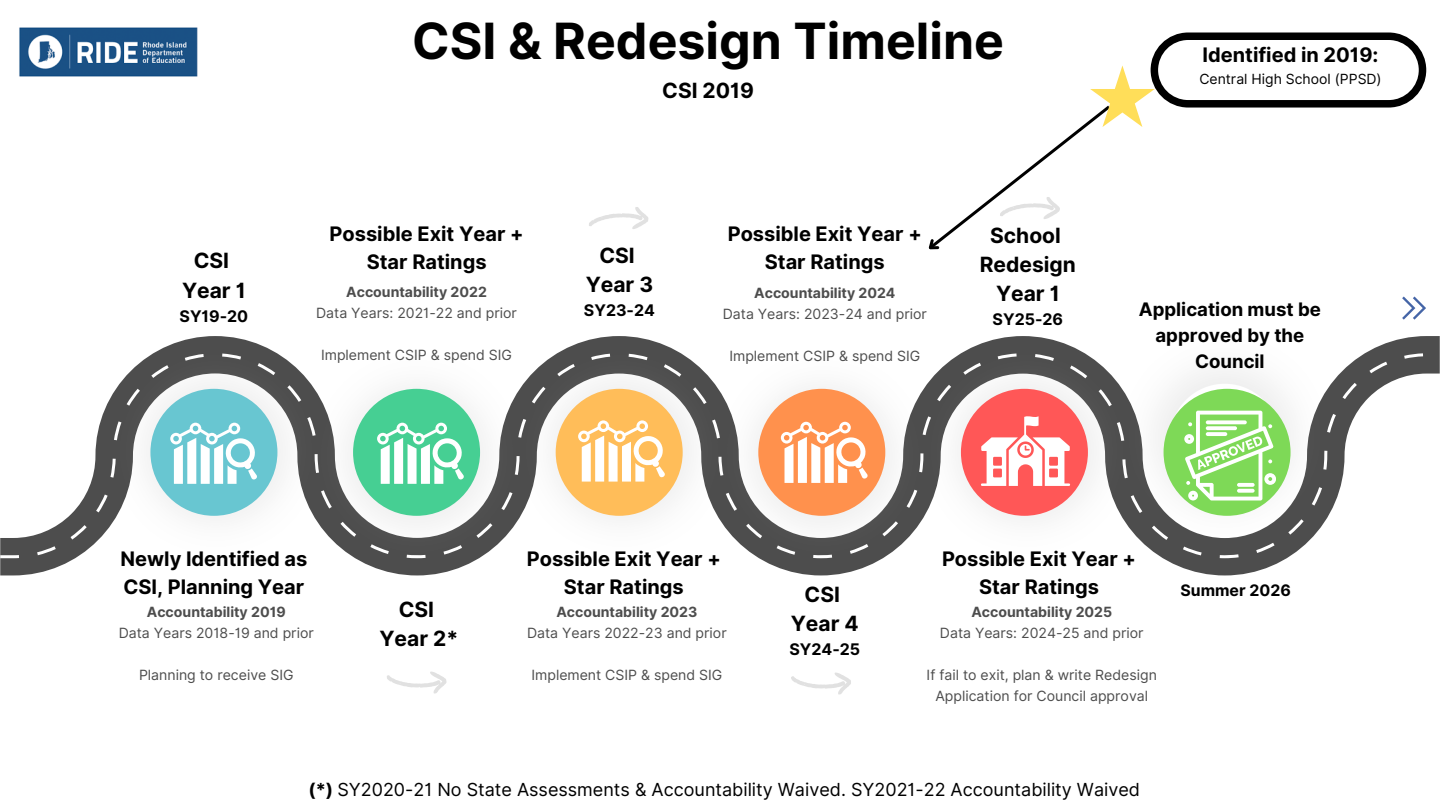
<style>
.page{position:relative;width:1440px;height:810px;background:#fff}
.page>*{position:absolute;margin:0;border:0;box-sizing:border-box;transform-origin:0 0}
.t1{font:700 50px "Inter";color:#000}
.t2{font:700 21px/29.2px "Inter";color:#000;text-align:center}
.t3{font:700 20px/27.8px "Inter";color:#000;text-align:center}
.t4{font:700 18.6px/25.8px "Inter";color:#000;text-align:center}
.t5{font:18px "Inter";color:#000}
.t6{font:700 16px "Inter";color:#000}
.t7{font:700 15.8px "Inter";color:#000}
.t8{font:14.1px/21px "Inter";color:#4d4d4d;text-align:center}
.t9{font:700 14.1px "Inter";color:#4d4d4d}
.t10{font:14px "Inter";color:#000}
.s1{font-weight:700}
</style>
<div class="page">
<svg style="left:0;top:336px;width:1440px;height:239px"></svg>
<svg style="left:0;top:353px;width:1423px;height:205px"></svg>
<img style="left:1122px;top:336px;width:205px;height:205px">
<img style="left:925px;top:349px;width:205px;height:204px">
<img style="left:315px;top:353px;width:205px;height:205px">
<img style="left:721px;top:353px;width:204px;height:205px">
<img style="left:114px;top:349px;width:205px;height:204px">
<img style="left:520px;top:349px;width:204px;height:204px">
<div style="left:353px;top:389px;width:127px;height:127px;background:#46cf93;border-radius:50%"></div>
<div style="left:150px;top:389px;width:127px;height:127px;background:#68c6d1;border-radius:50%"></div>
<div style="left:556px;top:389px;width:127px;height:127px;background:#ffbd59;border-radius:50%"></div>
<div style="left:758px;top:389px;width:127px;height:127px;background:#ff914d;border-radius:50%"></div>
<div style="left:961px;top:389px;width:127px;height:127px;background:#ff5757;border-radius:50%"></div>
<div style="left:1164px;top:389px;width:127px;height:127px;background:#7ed957;border-radius:50%"></div>
<svg style="left:387px;top:671px;width:60px;height:23px"></svg>
<svg style="left:791px;top:672px;width:60px;height:23px"></svg>
<svg style="left:589px;top:207px;width:60px;height:22px"></svg>
<svg style="left:1402px;top:297px;width:24px;height:23px"></svg>
<svg style="left:162px;top:397px;width:109px;height:109px"></svg>
<svg style="left:567px;top:397px;width:109px;height:109px"></svg>
<svg style="left:973px;top:397px;width:109px;height:109px"></svg>
<svg style="left:1170px;top:384px;width:109px;height:117px"></svg>
<svg style="left:1237px;top:489px;width:18px;height:4px"></svg>
<svg style="left:1237px;top:483px;width:18px;height:4px"></svg>
<svg style="left:363px;top:401px;width:109px;height:109px"></svg>
<svg style="left:768px;top:401px;width:109px;height:109px"></svg>
<svg style="left:928px;top:33px;width:498px;height:217px"></svg>
<img style="left:19px;top:27px;width:179px;height:50px">
<h2 class="t2" style="left:182px;top:246px;width:65px">CSI<br>Year 1</h2>
<h2 class="t6" style="left:180px;top:306px;width:70px">SY19-20</h2>
<p class="t1" style="left:412px;top:11px;width:593px">CSI &amp; Redesign Timeline</p>
<p class="t2" style="left:662px;top:76px;width:93px">CSI 2019</p>
<p class="t3" style="left:330px;top:220px;width:196px">Possible Exit Year +<br>Star Ratings</p>
<p class="t9" style="left:346px;top:284px;width:142px">Accountability 2022</p>
<p class="t8" style="left:316px;top:302px;width:202px">Data Years: 2021-22 and prior</p>
<h2 class="t8" style="left:321px;top:344px;width:192px">Implement CSIP &amp; spend SIG</h2>
<p class="t2" style="left:586px;top:241px;width:69px">CSI<br>Year 3</p>
<p class="t6" style="left:584px;top:301px;width:73px">SY23-24</p>
<p class="t3" style="left:728px;top:220px;width:196px">Possible Exit Year +<br>Star Ratings</p>
<p class="t9" style="left:754px;top:285px;width:143px">Accountability 2024</p>
<p class="t8" style="left:723px;top:304px;width:206px">Data Years: 2023-24 and prior</p>
<p class="t8" style="left:729px;top:346px;width:192px">Implement CSIP &amp; spend SIG</p>
<p class="t2" style="left:980px;top:220px;width:98px">School<br>Redesign<br>Year 1</p>
<p class="t6" style="left:993px;top:310px;width:72px">SY25-26</p>
<p class="t3" style="left:1203px;top:41px;width:177px">Identified in 2019:</p>
<p class="t10" style="left:1199px;top:71px;width:184px">Central High School (PPSD)</p>
<p class="t4" style="left:1139px;top:297px;width:184px">Application must be approved by the<br>Council</p>
<h2 class="t3" style="left:121px;top:545px;width:188px;text-align:left">Newly Identified as<br>CSI, Planning Year</h2>
<p class="t9" style="left:147px;top:603px;width:140px">Accountability 2019</p>
<p class="t8" style="left:119px;top:622px;width:197px">Data Years 2018-19 and prior</p>
<p class="t8" style="left:139px;top:664px;width:156px">Planning to receive SIG</p>
<p class="t2" style="left:379px;top:594px;width:80px">CSI<br>Year 2*</p>
<p class="t3" style="left:527px;top:545px;width:196px">Possible Exit Year +<br>Star Ratings</p>
<h5 class="t9" style="left:556px;top:603px;width:143px">Accountability 2023</h5>
<h5 class="t8" style="left:527px;top:622px;width:201px">Data Years 2022-23 and prior</h5>
<p class="t8" style="left:531px;top:664px;width:192px">Implement CSIP &amp; spend SIG</p>
<h3 class="t2" style="left:791px;top:579px;width:70px">CSI<br>Year 4</h3>
<h3 class="t6" style="left:789px;top:640px;width:72px">SY24-25</h3>
<p class="t3" style="left:942px;top:545px;width:196px">Possible Exit Year +<br>Star Ratings</p>
<p class="t9" style="left:971px;top:603px;width:142px">Accountability 2025</p>
<p class="t8" style="left:940px;top:622px;width:205px">Data Years: 2024-25 and prior</p>
<p class="t8" style="left:927px;top:664px;width:232px">If fail to exit, plan &amp; write Redesign<br>Application for Council approval</p>
<p class="t7" style="left:1181px;top:581px;width:112px">Summer 2026</p>
<p class="t5" style="left:308px;top:779px;width:833px"><span class="s1">(*)</span> SY2020-21 No State Assessments &amp; Accountability Waived. SY2021-22 Accountability Waived</p>
</div>
